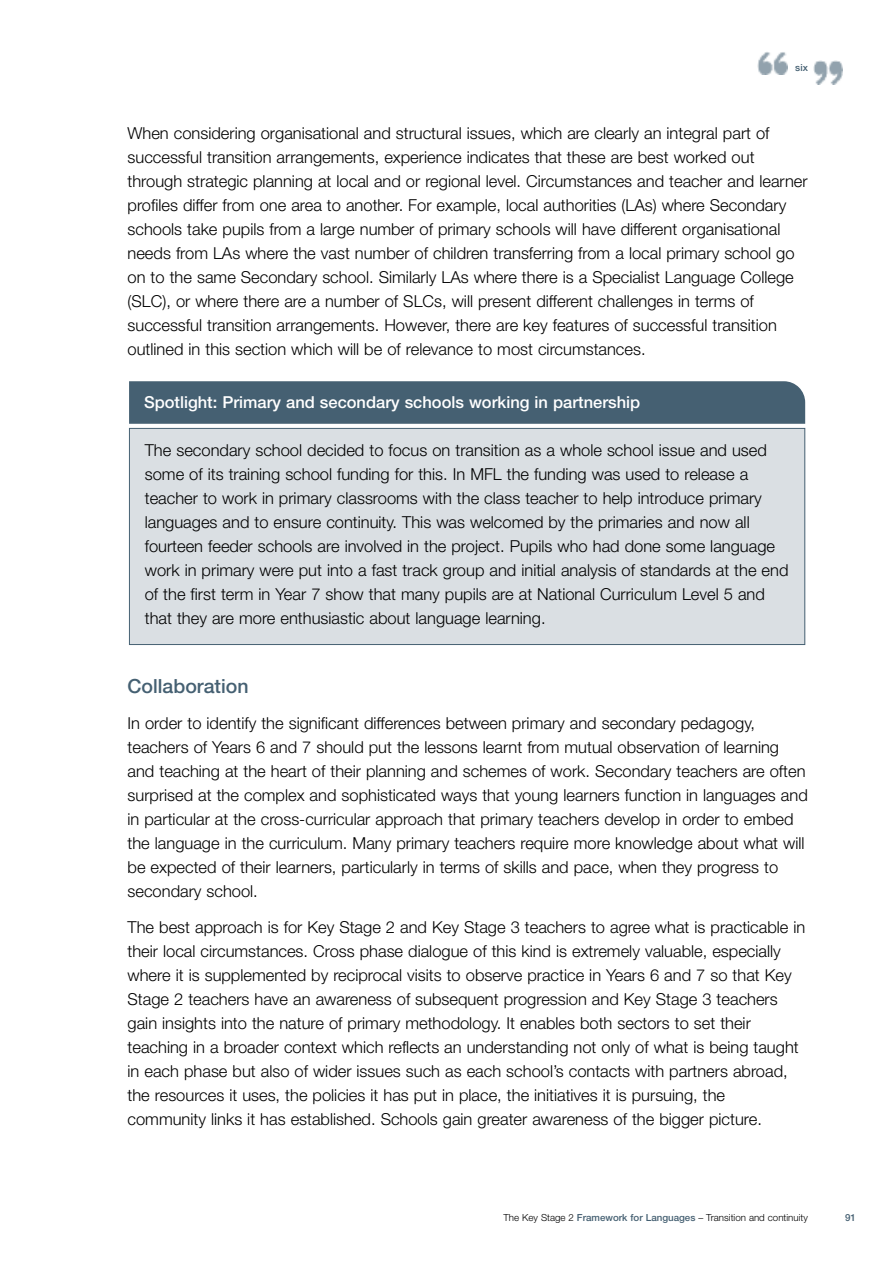
<style>
.page{position:relative;width:893px;height:1263px;background:#fff}
.page>*{position:absolute;margin:0;border:0;box-sizing:border-box;transform-origin:0 0}
.t1{font:500 19.5px "Helvetica Neue";color:#456072}
.t2{font:300 16.5px/24px "Helvetica Neue";color:#000}
.t3{font:500 16.5px "Helvetica Neue";color:#fff}
.t4{font:300 9.75px "Helvetica Neue";color:#000}
.t5{font:500 9.75px "Helvetica Neue";color:#456072}
.s1{font-weight:500;color:#456072}
</style>
<div class="page">
<img style="left:758px;top:52px;width:30px;height:23px">
<img style="left:813px;top:61px;width:30px;height:23px">
<div style="left:130px;top:429px;width:674px;height:215px;background:#dadfe3"></div>
<div style="left:129px;top:428px;width:676px;height:217px;border:1px solid #456072"></div>
<div style="left:129px;top:381px;width:676px;height:43px;background:#456072"></div>
<p class="t5" style="left:795px;top:64px;width:14px">six</p>
<p class="t2" style="left:128px;top:123px;width:682px">When considering organisational and structural issues, which are clearly an integral part of successful transition arrangements, experience indicates that these are best worked out through strategic planning at local and or regional level. Circumstances and teacher and learner profiles differ from one area to another. For example, local authorities (LAs) where Secondary schools take pupils from a large number of primary schools will have different organisational needs from LAs where the vast number of children transferring from a local primary school go on to the same Secondary school. Similarly LAs where there is a Specialist Language College (SLC), or where there are a number of SLCs, will present different challenges in terms of successful transition arrangements. However, there are key features of successful transition outlined in this section which will be of relevance to most circumstances.</p>
<p class="t3" style="left:144px;top:396px;width:498px">Spotlight: Primary and secondary schools working in partnership</p>
<p class="t2" style="left:145px;top:439px;width:645px">The secondary school decided to focus on transition as a whole school issue and used some of its training school funding for this. In MFL the funding was used to release a teacher to work in primary classrooms with the class teacher to help introduce primary languages and to ensure continuity. This was welcomed by the primaries and now all fourteen feeder schools are involved in the project. Pupils who had done some language work in primary were put into a fast track group and initial analysis of standards at the end of the first term in Year 7 show that many pupils are at National Curriculum Level 5 and that they are more enthusiastic about language learning.</p>
<p class="t1" style="left:128px;top:679px;width:122px">Collaboration</p>
<p class="t2" style="left:128px;top:713px;width:682px">In order to identify the significant differences between primary and secondary pedagogy, teachers of Years 6 and 7 should put the lessons learnt from mutual observation of learning and teaching at the heart of their planning and schemes of work. Secondary teachers are often surprised at the complex and sophisticated ways that young learners function in languages and in particular at the cross-curricular approach that primary teachers develop in order to embed the language in the curriculum. Many primary teachers require more knowledge about what will be expected of their learners, particularly in terms of skills and pace, when they progress to secondary school.</p>
<p class="t2" style="left:128px;top:917px;width:679px">The best approach is for Key Stage 2 and Key Stage 3 teachers to agree what is practicable in their local circumstances. Cross phase dialogue of this kind is extremely valuable, especially where it is supplemented by reciprocal visits to observe practice in Years 6 and 7 so that Key Stage 2 teachers have an awareness of subsequent progression and Key Stage 3 teachers gain insights into the nature of primary methodology. It enables both sectors to set their teaching in a broader context which reflects an understanding not only of what is being taught in each phase but also of wider issues such as each school’s contacts with partners abroad, the resources it uses, the policies it has put in place, the initiatives it is pursuing, the community links it has established. Schools gain greater awareness of the bigger picture.</p>
<p class="t4" style="left:503px;top:1214px;width:306px">The Key Stage 2 <span class="s1">Framework for Languages</span> – Transition and continuity</p>
<p class="t5" style="left:845px;top:1214px;width:12px">91</p>
</div>
